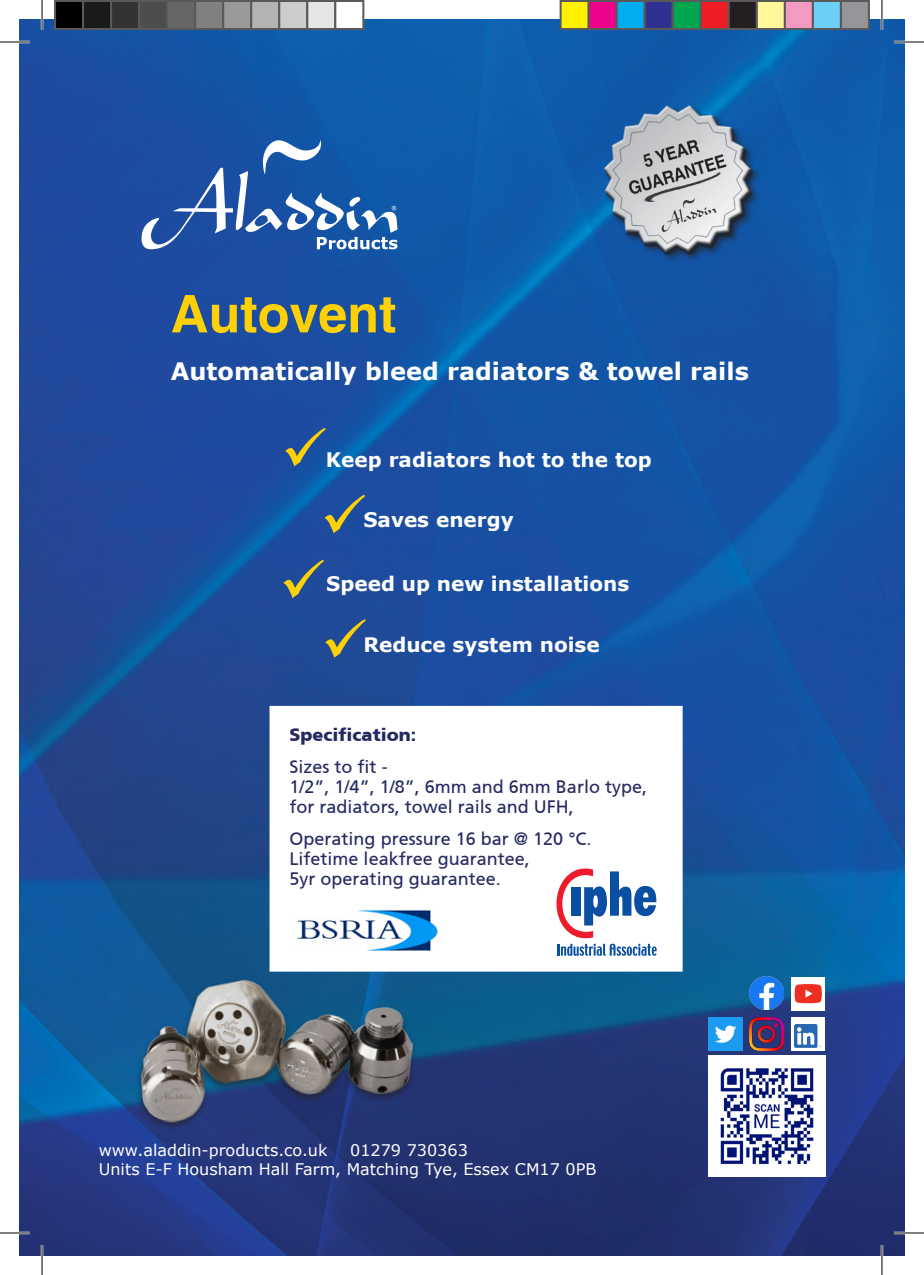
<style>
.page{position:relative;width:924px;height:1275px;background:#fff}
.page>*{position:absolute;margin:0;border:0;box-sizing:border-box;transform-origin:0 0}
.t1{font:700 52px "Helvetica";color:#fed105}
.t2{font:700 24px "Verdana";color:#fff}
.t3{font:700 20px "Verdana";color:#fff}
.t4{font:18px/20px "Frutiger CE";color:#252962}
.t5{font:900 18px "Frutiger CE";color:#252962}
.t6{font:16px "Verdana";color:#fff}
.s1{color:#fed105}
</style>
<div class="page">
<img style="left:19px;top:19px;width:885px;height:1236px">
<div style="left:279px;top:716px;width:393px;height:245px;background:#fff"></div>
<svg style="left:556px;top:868px;width:100px;height:87px"></svg>
<img style="left:297px;top:909px;width:141px;height:42px">
<svg style="left:141px;top:140px;width:256px;height:109px;background:#3a6cb2"></svg>
<img style="left:115px;top:974px;width:300px;height:158px">
<img style="left:708px;top:1055px;width:116px;height:121px">
<div style="left:790px;top:976px;width:34px;height:34px;background:#fff"></div>
<svg style="left:794px;top:984px;width:27px;height:19px"></svg>
<img style="left:748px;top:976px;width:34px;height:34px">
<img style="left:748px;top:1017px;width:34px;height:34px">
<img style="left:708px;top:1017px;width:34px;height:34px">
<div style="left:790px;top:1017px;width:34px;height:34px;background:#fff"></div>
<img style="left:794px;top:1024px;width:27px;height:23px">
<img style="left:591px;top:99px;width:176px;height:163px">
<hr style="left:0;top:41px;width:30px;height:2px;background:#fff">
<hr style="left:893px;top:41px;width:30px;height:2px;background:#fff">
<hr style="left:0;top:1231px;width:30px;height:3px;background:#fff">
<hr style="left:893px;top:1231px;width:30px;height:3px;background:#fff">
<hr style="left:41px;top:0;width:2px;height:30px;background:#fff">
<hr style="left:41px;top:1245px;width:2px;height:30px;background:#fff">
<hr style="left:880px;top:0;width:2px;height:30px;background:#fff">
<hr style="left:880px;top:1245px;width:2px;height:30px;background:#fff">
<hr style="left:0;top:42px;width:30px;height:1px;background:#000">
<hr style="left:893px;top:42px;width:30px;height:1px;background:#000">
<hr style="left:0;top:1232px;width:30px;height:1px;background:#000">
<hr style="left:893px;top:1232px;width:30px;height:1px;background:#000">
<hr style="left:42px;top:0;width:1px;height:30px;background:#000">
<hr style="left:42px;top:1245px;width:1px;height:30px;background:#000">
<hr style="left:881px;top:0;width:1px;height:30px;background:#000">
<hr style="left:881px;top:1245px;width:1px;height:30px;background:#000">
<div style="left:55px;top:1px;width:28px;height:28px;background:#000"></div>
<div style="left:54px;top:0;width:30px;height:30px;border:2px solid #595959"></div>
<div style="left:83px;top:1px;width:28px;height:28px;background:#1a1a1a"></div>
<div style="left:82px;top:0;width:30px;height:30px;border:2px solid #595959"></div>
<div style="left:111px;top:1px;width:28px;height:28px;background:#333"></div>
<div style="left:110px;top:0;width:30px;height:30px;border:2px solid #595959"></div>
<div style="left:139px;top:1px;width:28px;height:28px;background:#4d4d4d"></div>
<div style="left:138px;top:0;width:30px;height:30px;border:2px solid #595959"></div>
<div style="left:167px;top:1px;width:28px;height:28px;background:#666"></div>
<div style="left:166px;top:0;width:30px;height:30px;border:2px solid #595959"></div>
<div style="left:195px;top:1px;width:28px;height:28px;background:#808080"></div>
<div style="left:194px;top:0;width:30px;height:30px;border:2px solid #595959"></div>
<div style="left:223px;top:1px;width:28px;height:28px;background:#999"></div>
<div style="left:222px;top:0;width:30px;height:30px;border:2px solid #595959"></div>
<div style="left:251px;top:1px;width:28px;height:28px;background:#b3b3b3"></div>
<div style="left:250px;top:0;width:30px;height:30px;border:2px solid #595959"></div>
<div style="left:279px;top:1px;width:28px;height:28px;background:#ccc"></div>
<div style="left:278px;top:0;width:30px;height:30px;border:2px solid #595959"></div>
<div style="left:307px;top:1px;width:28px;height:28px;background:#e6e6e6"></div>
<div style="left:306px;top:0;width:30px;height:30px;border:2px solid #595959"></div>
<div style="left:335px;top:1px;width:28px;height:28px;background:#fff"></div>
<div style="left:334px;top:0;width:30px;height:30px;border:2px solid #595959"></div>
<div style="left:560px;top:1px;width:28px;height:28px;background:#fff101"></div>
<div style="left:559px;top:0;width:30px;height:30px;border:2px solid #595959"></div>
<div style="left:588px;top:1px;width:28px;height:28px;background:#ed028c"></div>
<div style="left:587px;top:0;width:30px;height:30px;border:2px solid #595959"></div>
<div style="left:616px;top:1px;width:28px;height:28px;background:#00aeef"></div>
<div style="left:615px;top:0;width:30px;height:30px;border:2px solid #595959"></div>
<div style="left:644px;top:1px;width:28px;height:28px;background:#2e3092"></div>
<div style="left:643px;top:0;width:30px;height:30px;border:2px solid #595959"></div>
<div style="left:672px;top:1px;width:28px;height:28px;background:#00a54f"></div>
<div style="left:671px;top:0;width:30px;height:30px;border:2px solid #595959"></div>
<div style="left:700px;top:1px;width:28px;height:28px;background:#ee1d23"></div>
<div style="left:699px;top:0;width:30px;height:30px;border:2px solid #595959"></div>
<div style="left:728px;top:1px;width:28px;height:28px;background:#231f20"></div>
<div style="left:727px;top:0;width:30px;height:30px;border:2px solid #595959"></div>
<div style="left:756px;top:1px;width:28px;height:28px;background:#fff79a"></div>
<div style="left:755px;top:0;width:30px;height:30px;border:2px solid #595959"></div>
<div style="left:784px;top:1px;width:28px;height:28px;background:#f499c2"></div>
<div style="left:783px;top:0;width:30px;height:30px;border:2px solid #595959"></div>
<div style="left:812px;top:1px;width:28px;height:28px;background:#6bcff6"></div>
<div style="left:811px;top:0;width:30px;height:30px;border:2px solid #595959"></div>
<div style="left:840px;top:1px;width:28px;height:28px;background:#939598"></div>
<div style="left:839px;top:0;width:30px;height:30px;border:2px solid #595959"></div>
<div style="left:325px;top:618px;width:41px;height:39px;background:#204a98"></div>
<div style="left:285px;top:427px;width:41px;height:39px;background:#1c4da1"></div>
<div style="left:324px;top:494px;width:41px;height:39px;background:#1d4ca0"></div>
<p class="t1" style="left:171px;top:282px;width:227px">Autovent</p>
<p class="t2" style="left:171px;top:354px;width:579px">Automatically bleed radiators &amp; towel rails</p>
<p class="t3" style="left:326px;top:445px;width:327px">Keep radiators hot to the top</p>
<p class="t3" style="left:363px;top:506px;width:152px">Saves energy</p>
<p class="t3" style="left:279px;top:569px;width:351px"><span class="s1">✓</span>Speed up new installations</p>
<p class="t3" style="left:363px;top:630px;width:238px">Reduce system noise</p>
<p class="t5" style="left:289px;top:724px;width:128px">Specification:</p>
<p class="t4" style="left:289px;top:756px;width:100px">Sizes to fit -</p>
<p class="t4" style="left:289px;top:776px;width:359px">1/2”, 1/4”, 1/8”, 6mm and 6mm Barlo type, for radiators, towel rails and UFH,</p>
<p class="t4" style="left:289px;top:828px;width:303px">Operating pressure 16 bar @ 120 °C.</p>
<p class="t4" style="left:289px;top:848px;width:242px">Lifetime leakfree guarantee,</p>
<p class="t4" style="left:289px;top:868px;width:213px">5yr operating guarantee.</p>
<p class="t6" style="left:99px;top:1139px;width:230px">www.aladdin-products.co.uk</p>
<p class="t6" style="left:350px;top:1139px;width:119px">01279 730363</p>
<p class="t6" style="left:99px;top:1158px;width:499px">Units E-F Housham Hall Farm, Matching Tye, Essex CM17 0PB</p>
</div>
